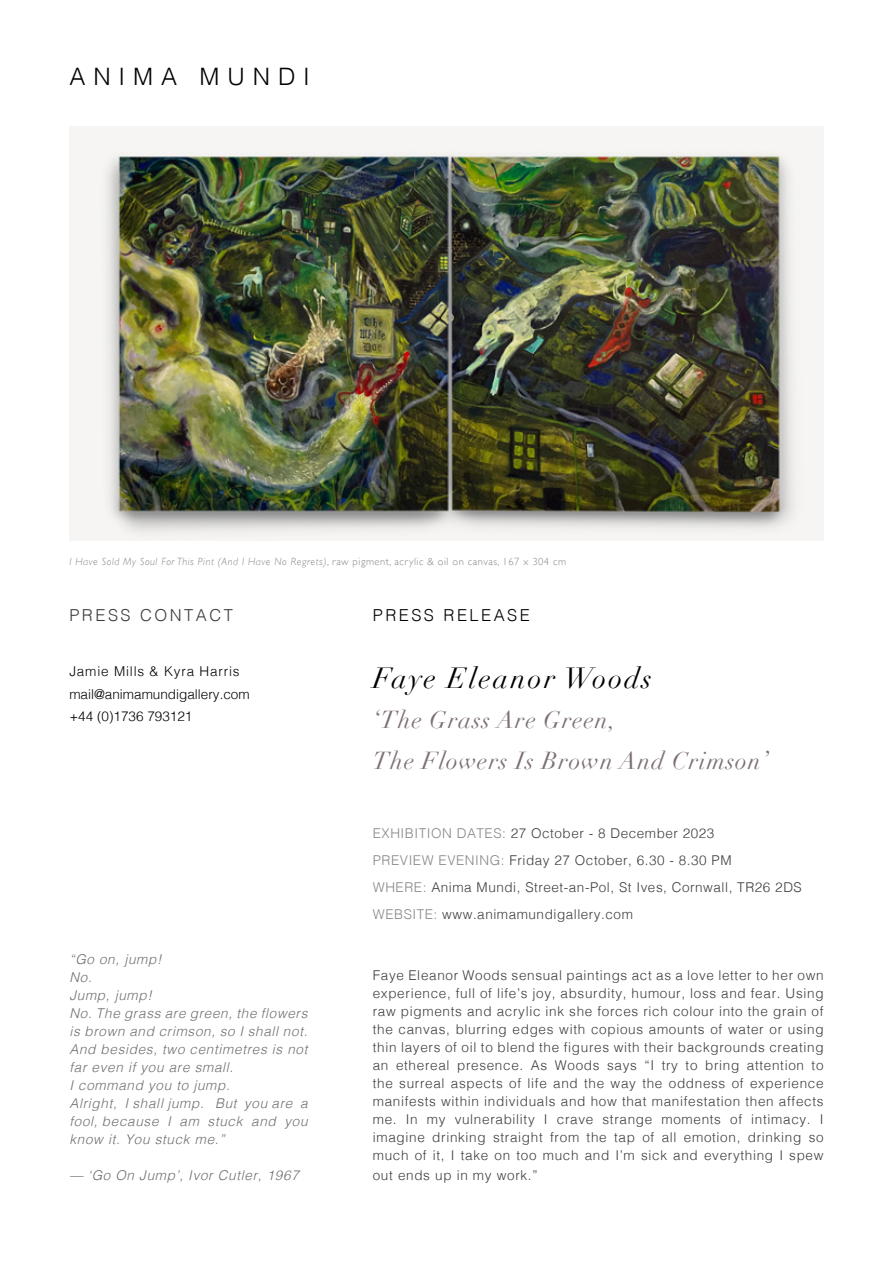
<style>
.page{position:relative;width:893px;height:1263px;background:#fff}
.page>*{position:absolute;margin:0;border:0;box-sizing:border-box;transform-origin:0 0}
.t1{font:italic 28.5px "Didot";letter-spacing:.075em;color:#000}
.t2{font:italic 24px/40.5px "Didot";letter-spacing:.04em;color:#7d7074}
.t3{font:300 24px "Helvetica";letter-spacing:.33em;color:#000}
.t4{font:300 16.5px "Helvetica";letter-spacing:.15em;color:#3c3c3b}
.t5{font:300 16.5px "Helvetica";letter-spacing:.15em;color:#000}
.t6{font:300 13.5px/18px "Helvetica";letter-spacing:.04em;color:#3c3c3b}
.t7{font:italic 300 13.5px/18px "Helvetica";letter-spacing:.05em;color:#706f6f}
.t8{font:300 13.5px/22.5px "Helvetica";color:#000}
.t9{font:italic 300 10.5px "Gill Sans";letter-spacing:.05em;color:#878787}
.s1{font-style:normal}
.s2{color:#878787}
</style>
<div class="page">
<img style="left:70px;top:126px;width:754px;height:414px">
<h2 class="t3" style="left:69px;top:56px;width:242px">ANIMA MUNDI</h2>
<p class="t9" style="left:69px;top:556px;width:498px">I Have Sold My Soul For This Pint (And I Have No Regrets)<span class="s1">, raw pigment, acrylic &amp; oil on canvas, 167 x 304 cm</span></p>
<p class="t4" style="left:69px;top:601px;width:165px">PRESS CONTACT</p>
<p class="t8" style="left:69px;top:659px;width:182px">Jamie Mills &amp; Kyra Harris mail@animamundigallery.com +44 (0)1736 793121</p>
<p class="t7" style="left:69px;top:950px;width:240px">“Go on, jump!<br>No.<br>Jump, jump!<br>No. The grass are green, the flowers is brown and crimson, so I shall not.<br>And besides, two centimetres is not far even if you are small.<br>I command you to jump.<br>Alright, I shall jump. But you are a fool, because I am stuck and you know it. You stuck me.”</p>
<p class="t7" style="left:69px;top:1165px;width:231px">— ‘Go On Jump’, Ivor Cutler, 1967</p>
<p class="t5" style="left:373px;top:601px;width:159px">PRESS RELEASE</p>
<h1 class="t1" style="left:373px;top:660px;width:281px">Faye Eleanor Woods</h1>
<h2 class="t2" style="left:373px;top:700px;width:397px">‘The Grass Are Green,<br>The Flowers Is Brown And Crimson’</h2>
<p class="t6" style="left:373px;top:819px;width:431px;line-height:27px"><span class="s2">EXHIBITION DATES:</span> 27 October - 8 December 2023<br><span class="s2">PREVIEW EVENING:</span> Friday 27 October, 6.30 - 8.30 PM<br><span class="s2">WHERE:</span> Anima Mundi, Street-an-Pol, St Ives, Cornwall, TR26 2DS <span class="s2">WEBSITE:</span> www.animamundigallery.com</p>
<p class="t6" style="left:373px;top:966px;width:452px;text-align:justify">Faye Eleanor Woods sensual paintings act as a love letter to her own experience, full of life’s joy, absurdity, humour, loss and fear. Using raw pigments and acrylic ink she forces rich colour into the grain of the canvas, blurring edges with copious amounts of water or using thin layers of oil to blend the figures with their backgrounds creating an ethereal presence. As Woods says “I try to bring attention to the surreal aspects of life and the way the oddness of experience manifests within individuals and how that manifestation then affects me. In my vulnerability I crave strange moments of intimacy. I imagine drinking straight from the tap of all emotion, drinking so much of it, I take on too much and I’m sick and everything I spew</p>
<p class="t6" style="left:373px;top:1165px;width:166px">out ends up in my work.”</p>
</div>
